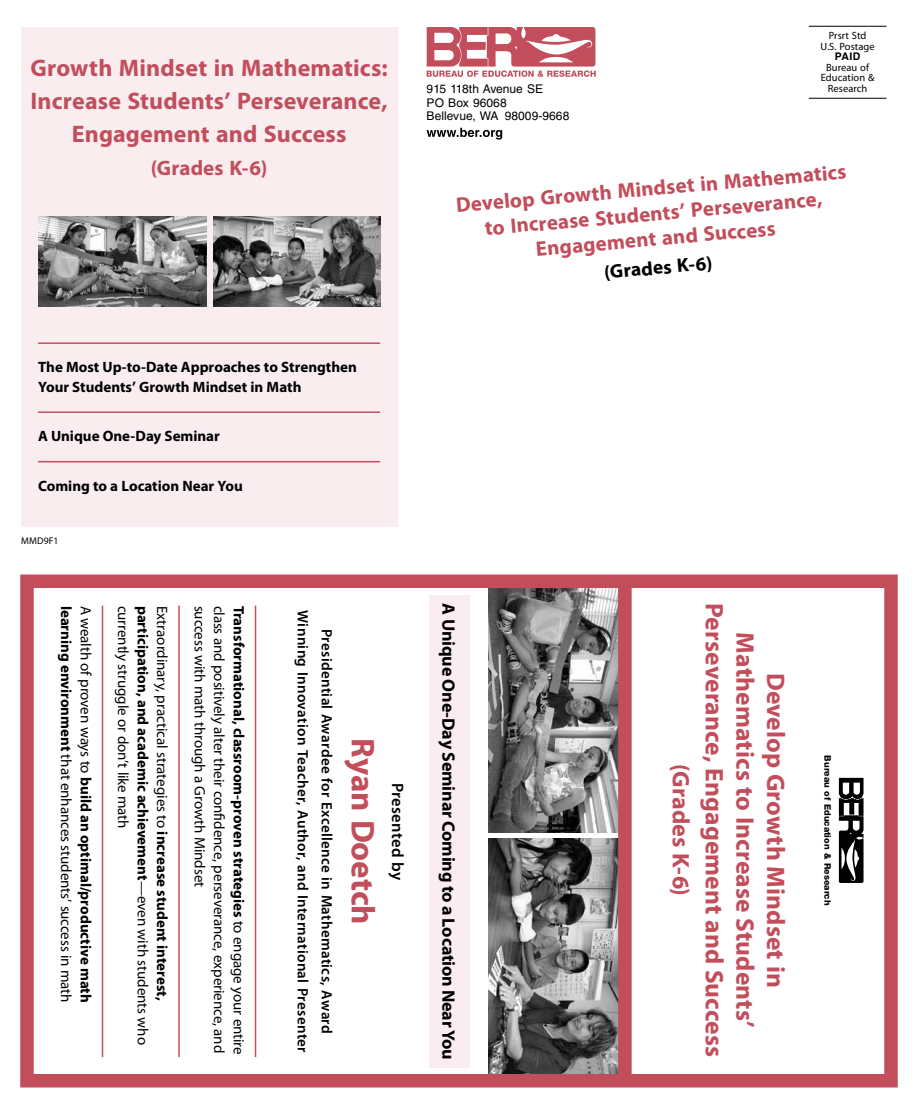
<style>
.page{position:relative;width:918px;height:1107px;background:#fff}
.page>*{position:absolute;margin:0;border:0;box-sizing:border-box;transform-origin:0 0}
.t1{font:700 33px "Myriad Pro";letter-spacing:-.005em;color:#c24e5c}
.t2{font:700 25.5px/30.6px "Myriad Pro";letter-spacing:.005em;color:#c24e5c;text-align:center}
.t3{font:700 24px/33px "Myriad Pro";letter-spacing:.005em;color:#c24e5c;text-align:center}
.t4{font:700 21px/25.2px "Myriad Pro";letter-spacing:.005em;color:#c24e5c;text-align:center}
.t5{font:700 19.5px "Myriad Pro";color:#000}
.t6{font:700 18px "Myriad Pro";letter-spacing:-.01em;color:#000}
.t7{font:600 16.5px "Myriad Pro";letter-spacing:.02em;color:#000}
.t8{font:700 15px/19.5px "Myriad Pro";color:#000}
.t9{font:15px "Myriad Pro";letter-spacing:-.005em;color:#000}
.t10{font:600 15px/24px "Myriad Pro";letter-spacing:.02em;color:#000;text-align:center}
.t11{font:12px/13.5px "Helvetica LT Std";letter-spacing:.005em;color:#000}
.t12{font:10.5px/10.5px "Myriad Pro";letter-spacing:.005em;color:#000;text-align:center}
.t13{font:700 10.5px "Helvetica LT Std";color:#000}
.t14{font:9.75px "Myriad Pro";letter-spacing:.02em;color:#000}
.t15{font:800 9px "Helvetica Neue LT Std";color:#000}
.s1{font-weight:400}
.s2{font-weight:700}
</style>
<div class="page">
<div style="left:21px;top:27px;width:376px;height:499px;background:#f9edef"></div>
<div style="left:429px;top:595px;width:41px;height:473px;background:#f9edef"></div>
<hr style="left:38px;top:342px;width:342px;height:2px;background:#c24e5c">
<hr style="left:38px;top:411px;width:342px;height:2px;background:#c24e5c">
<hr style="left:38px;top:461px;width:342px;height:1px;background:#c24e5c">
<hr style="left:255px;top:606px;width:1px;height:451px;background:#c24e5c">
<hr style="left:178px;top:606px;width:2px;height:451px;background:#c24e5c">
<hr style="left:102px;top:606px;width:1px;height:451px;background:#c24e5c">
<hr style="left:809px;top:26px;width:78px;height:1px;background:#000">
<hr style="left:809px;top:98px;width:78px;height:1px;background:#000">
<svg style="left:427px;top:27px;width:169px;height:50px"></svg>
<svg style="left:427px;top:128px;width:75px;height:12px"></svg>
<svg style="left:839px;top:778px;width:25px;height:105px"></svg>
<img style="left:489px;top:589px;width:129px;height:244px">
<img style="left:489px;top:839px;width:129px;height:234px">
<img style="left:38px;top:217px;width:168px;height:90px">
<img style="left:214px;top:217px;width:166px;height:90px">
<div style="left:618px;top:579px;width:14px;height:504px;background:#c24e5c"></div>
<div style="left:20px;top:574px;width:878px;height:514px;border:14px solid #c24e5c"></div>
<h3 class="t3" style="left:31px;top:51px;width:359px">Growth Mindset in Mathematics:<br>Increase Students’ Perseverance,<br>Engagement and Success</h3>
<h3 class="t4" style="left:151px;top:155px;width:118px">(Grades K-6)</h3>
<p class="t8" style="left:38px;top:357px;width:320px">The Most Up-to-Date Approaches to Strengthen<br>Your Students’ Growth Mindset in Math</p>
<p class="t8" style="left:38px;top:426px;width:183px">A Unique One-Day Seminar</p>
<p class="t8" style="left:38px;top:476px;width:206px">Coming to a Location Near You</p>
<p class="t14" style="left:21px;top:535px;width:39px">MMD9F1</p>
<p class="t12" style="left:821px;top:30px;width:56px">Prsrt Std<br>U.S. Postage</p>
<p class="t13" style="left:835px;top:50px;width:27px">PAID</p>
<p class="t12" style="left:821px;top:62px;width:55px">Bureau of<br>Education &amp;</p>
<p class="t11" style="left:427px;top:82px;width:118px">915 118th Avenue SE</p>
<p class="t12" style="left:828px;top:83px;width:41px">Research</p>
<p class="t11" style="left:427px;top:96px;width:144px">PO Box 96068<br>Bellevue, WA 98009‑9668</p>
<h3 class="t4" style="left:455px;top:192px;width:393px;rotate:-5deg">Develop Growth Mindset in Mathematics to Increase Students’ Perseverance,<br>Engagement and Success</h3>
<h3 class="t5" style="left:603px;top:260px;width:110px;rotate:-5deg">(Grades K-6)</h3>
<p class="t8" style="left:249px;top:606px;width:451px;rotate:90deg">Transformational, classroom-proven strategies <span class="s1">to engage your entire</span></p>
<p class="t8" style="left:96px;top:606px;width:399px;rotate:90deg"><span class="s1">A wealth of proven ways to</span> build an optimal/productive math</p>
<p class="t9" style="left:133px;top:606px;width:224px;rotate:90deg">currently struggle or don’t like math</p>
<p class="t9" style="left:172px;top:606px;width:397px;rotate:90deg">Extraordinary, practical strategies to <span class="s2">increase student interest,</span></p>
<p class="t9" style="left:209px;top:606px;width:283px;rotate:90deg">success with math through a Growth Mindset</p>
<p class="t9" style="left:229px;top:606px;width:449px;rotate:90deg">class and positively alter their confidence, perseverance, experience, and</p>
<p class="t8" style="left:153px;top:606px;width:441px;rotate:90deg">participation, and academic achievement<span class="s1">—even with students who</span></p>
<p class="t9" style="left:76px;top:606px;width:398px;rotate:90deg"><span class="s2">learning environment</span> that enhances students’ success in math</p>
<p class="t6" style="left:460px;top:603px;width:458px;rotate:90deg">A Unique One-Day Seminar Coming to a Location Near You</p>
<p class="t10" style="left:339px;top:610px;width:444px;rotate:90deg">Presidential Awardee for Excellence in Mathematics, Award<br>Winning Innovation Teacher, Author, and International Presenter</p>
<h2 class="t2" style="left:792px;top:603px;width:456px;rotate:90deg">Develop Growth Mindset in<br>Mathematics to Increase Students’<br>Perseverance, Engagement and Success</h2>
<h1 class="t1" style="left:384px;top:738px;width:188px;rotate:90deg">Ryan Doetch</h1>
<h3 class="t3" style="left:698px;top:764px;width:133px;rotate:90deg">(Grades K-6)</h3>
<p class="t7" style="left:408px;top:783px;width:99px;rotate:90deg">Presented by</p>
<p class="t15" style="left:833px;top:755px;width:151px;rotate:90deg">Bureau of Education &amp; Research</p>
</div>
